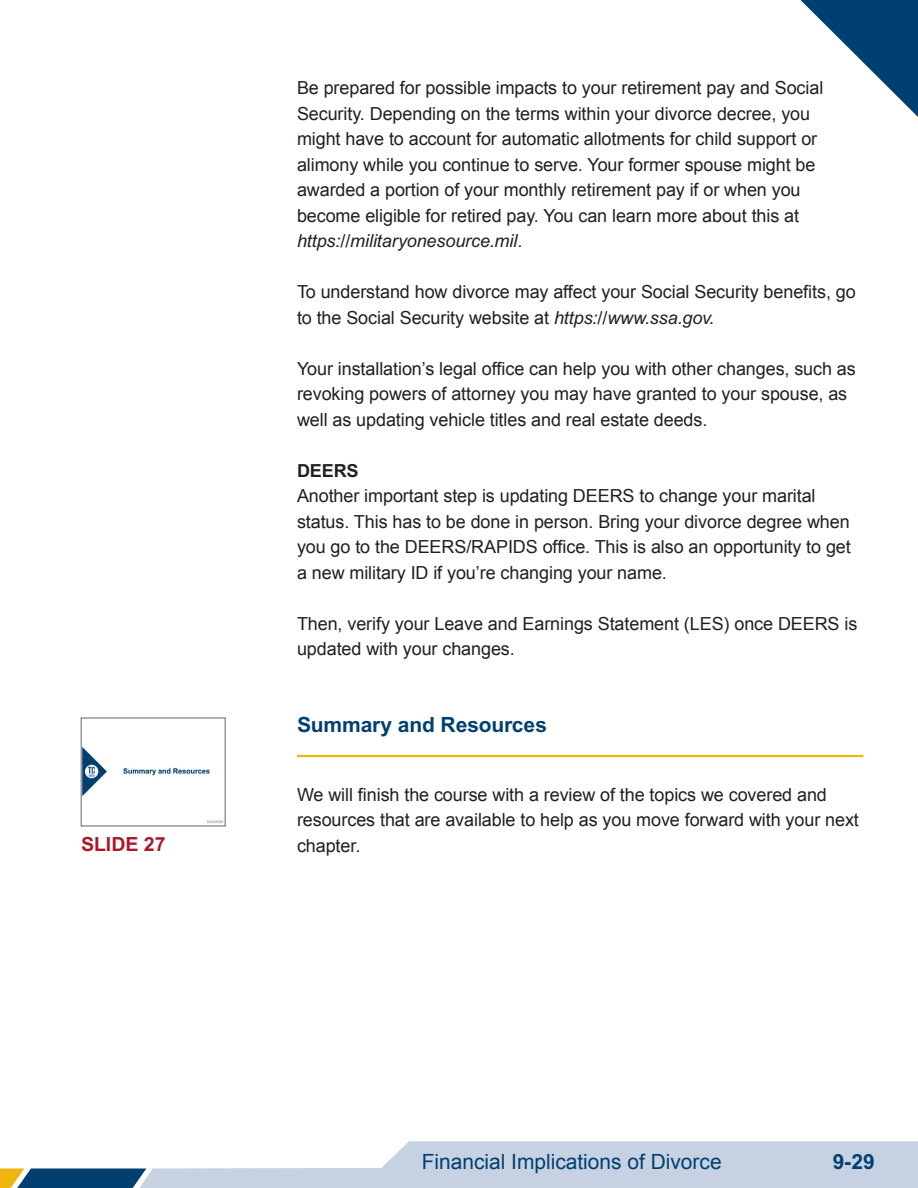
<style>
.page{position:relative;width:918px;height:1188px;background:#fff}
.page>*{position:absolute;margin:0;border:0;box-sizing:border-box;transform-origin:0 0}
.t1{font:700 21px "Arial";letter-spacing:-.005em;color:#004071}
.t2{font:20.85px "Arial";color:#004071}
.t3{font:700 20.85px "Arial";color:#004071}
.t4{font:700 19.5px "Arial";color:#ae172b}
.t5{font:18px/25.5px "Arial";letter-spacing:-.005em;color:#231f20}
.t6{font:700 18px "Arial";letter-spacing:-.005em;color:#231f20}
.s1{font-style:italic}
</style>
<div class="page">
<svg style="left:0;top:1141px;width:918px;height:47px"></svg>
<svg style="left:800px;top:0;width:118px;height:117px"></svg>
<hr style="left:297px;top:755px;width:566px;height:2px;background:#f1b510">
<img style="left:83px;top:747px;width:140px;height:77px">
<div style="left:81px;top:718px;width:144px;height:108px;border:1px solid #636366"></div>
<p class="t5" style="left:297px;top:75px;width:528px">Be prepared for possible impacts to your retirement pay and Social Security. Depending on the terms within your divorce decree, you might have to account for automatic allotments for child support or alimony while you continue to serve. Your former spouse might be awarded a portion of your monthly retirement pay if or when you become eligible for retired pay. You can learn more about this at <span class="s1">https://militaryonesource.mil</span>.</p>
<p class="t5" style="left:297px;top:279px;width:560px">To understand how divorce may affect your Social Security benefits, go to the Social Security website at <span class="s1">https://www.ssa.gov.</span></p>
<p class="t5" style="left:297px;top:356px;width:560px">Your installation’s legal office can help you with other changes, such as revoking powers of attorney you may have granted to your spouse, as well as updating vehicle titles and real estate deeds.</p>
<p class="t6" style="left:297px;top:460px;width:63px">DEERS</p>
<p class="t5" style="left:297px;top:483px;width:555px">Another important step is updating DEERS to change your marital status. This has to be done in person. Bring your divorce degree when you go to the DEERS/RAPIDS office. This is also an opportunity to get a new military ID if you’re changing your name.</p>
<p class="t5" style="left:297px;top:611px;width:562px">Then, verify your Leave and Earnings Statement (LES) once DEERS is updated with your changes.</p>
<p class="t1" style="left:297px;top:712px;width:251px">Summary and Resources</p>
<p class="t5" style="left:297px;top:782px;width:563px">We will finish the course with a review of the topics we covered and resources that are available to help as you move forward with your next</p>
<p class="t4" style="left:81px;top:833px;width:86px">SLIDE 27</p>
<p class="t5" style="left:297px;top:833px;width:65px">chapter.</p>
<p class="t2" style="left:422px;top:1150px;width:302px">Financial Implications of Divorce</p>
<p class="t3" style="left:833px;top:1150px;width:43px">9-29</p>
</div>
